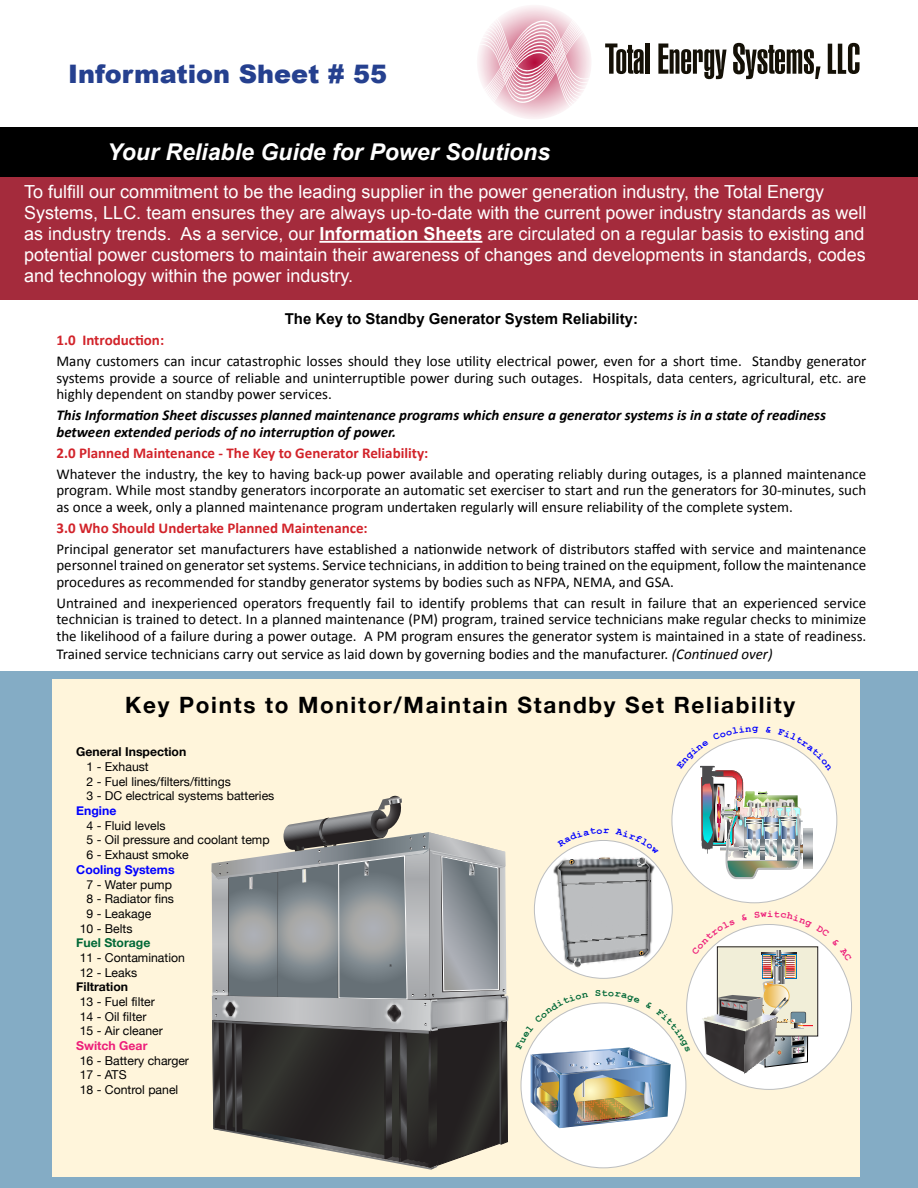
<style>
.page{position:relative;width:918px;height:1188px;background:#fff}
.page>*{position:absolute;margin:0;border:0;box-sizing:border-box;transform-origin:0 0}
.t1{font:900 25.5px "Arial";color:#25408f}
.t2{font:italic 700 23.1px "Arial";color:#fff}
.t3{font:700 22.5px "Helvetica Neue";letter-spacing:.075em;color:#000}
.t4{font:18px/21px "Arial";color:#fff}
.t5{font:15px/16.5px "Calibri";color:#000;text-align:justify}
.t6{font:italic 700 15px/16.5px "Calibri";color:#000}
.t7{font:700 15px "Calibri";color:#d2232a}
.t8{font:700 15px "Arial";color:#000}
.t9{font:12.3px/14.7px "Helvetica Neue";color:#000}
.t10{font:700 12.3px "Helvetica Neue";color:#000}
.t11{font:700 12.3px "Helvetica Neue";color:#00f}
.t12{font:700 12.3px "Helvetica Neue";color:#006837}
.t13{font:700 12.3px "Helvetica Neue";color:#ed1e79}
.s1{font-weight:700}
.s2{font-style:italic}
</style>
<div class="page">
<hr style="left:645px;top:44px;width:4px;height:30px;background:#141006">
<svg style="left:658px;top:44px;width:69px;height:35px"></svg>
<svg style="left:478px;top:6px;width:166px;height:113px"></svg>
<svg style="left:733px;top:43px;width:88px;height:36px"></svg>
<svg style="left:828px;top:43px;width:32px;height:31px"></svg>
<div style="left:0;top:127px;width:918px;height:53px;background:#000"></div>
<div style="left:0;top:177px;width:918px;height:123px;background:#a42b3c"></div>
<hr style="left:319px;top:241px;width:163px;height:2px;background:#fff">
<div style="left:0;top:672px;width:918px;height:516px;background:#84acc5"></div>
<div style="left:52px;top:679px;width:807px;height:498px;background:#fff5db"></div>
<svg style="left:212px;top:796px;width:297px;height:374px"></svg>
<div style="left:521px;top:1003px;width:165px;height:165px;background:#fff;border-radius:50%"></div>
<svg style="left:520px;top:737px;width:332px;height:391px"></svg>
<h1 class="t1" style="left:68px;top:60px;width:321px">Information Sheet # 55</h1>
<h2 class="t2" style="left:107px;top:137px;width:444px">Your Reliable Guide for Power Solutions</h2>
<p class="t4" style="left:24px;top:181px;width:844px">To fulfill our commitment to be the leading supplier in the power generation industry, the Total Energy Systems, LLC. team ensures they are always up-to-date with the current power industry standards as well as industry trends. As a service, our <span class="s1">Information Sheets</span> are circulated on a regular basis to existing and potential power customers to maintain their awareness of changes and developments in standards, codes and technology within the power industry.</p>
<p class="t8" style="left:285px;top:309px;width:355px">The Key to Standby Generator System Reliability:</p>
<p class="t7" style="left:56px;top:331px;width:109px">1.0 Introduction:</p>
<p class="t5" style="left:56px;top:353px;width:812px">Many customers can incur catastrophic losses should they lose utility electrical power, even for a short time. Standby generator systems provide a source of reliable and uninterruptible power during such outages. Hospitals, data centers, agricultural, etc. are highly dependent on standby power services.</p>
<p class="t6" style="left:56px;top:407px;width:771px">This Information Sheet discusses planned maintenance programs which ensure a generator systems is in a state of readiness between extended periods of no interruption of power.</p>
<p class="t7" style="left:56px;top:443px;width:373px">2.0 Planned Maintenance - The Key to Generator Reliability:</p>
<p class="t5" style="left:56px;top:466px;width:811px">Whatever the industry, the key to having back-up power available and operating reliably during outages, is a planned maintenance program. While most standby generators incorporate an automatic set exerciser to start and run the generators for 30-minutes, such as once a week, only a planned maintenance program undertaken regularly will ensure reliability of the complete system.</p>
<p class="t7" style="left:56px;top:518px;width:313px">3.0 Who Should Undertake Planned Maintenance:</p>
<p class="t5" style="left:56px;top:541px;width:811px">Principal generator set manufacturers have established a nationwide network of distributors staffed with service and maintenance personnel trained on generator set systems. Service technicians, in addition to being trained on the equipment, follow the maintenance procedures as recommended for standby generator systems by bodies such as NFPA, NEMA, and GSA.</p>
<p class="t5" style="left:56px;top:595px;width:811px">Untrained and inexperienced operators frequently fail to identify problems that can result in failure that an experienced service technician is trained to detect. In a planned maintenance (PM) program, trained service technicians make regular checks to minimize the likelihood of a failure during a power outage. A PM program ensures the generator system is maintained in a state of readiness.</p>
<p class="t5" style="left:56px;top:646px;width:718px">Trained service technicians carry out service as laid down by governing bodies and the manufacturer. <span class="s2">(Continued over)</span></p>
<h3 class="t3" style="left:125px;top:684px;width:671px">Key Points to Monitor/Maintain Standby Set Reliability</h3>
<p class="t10" style="left:76px;top:741px;width:112px">General Inspection</p>
<p class="t9" style="left:86px;top:758px;width:189px">1 - Exhaust<br>2 - Fuel lines/filters/fittings<br>3 - DC electrical systems batteries</p>
<p class="t11" style="left:76px;top:800px;width:42px">Engine</p>
<p class="t9" style="left:86px;top:817px;width:185px">4 - Fluid levels<br>5 - Oil pressure and coolant temp<br>6 - Exhaust smoke</p>
<p class="t11" style="left:76px;top:858px;width:100px">Cooling Systems</p>
<p class="t9" style="left:86px;top:876px;width:87px">7 - Water pump</p>
<p class="t9" style="left:86px;top:891px;width:89px">8 - Radiator fins</p>
<p class="t9" style="left:86px;top:905px;width:66px">9 - Leakage</p>
<p class="t9" style="left:80px;top:920px;width:54px">10 - Belts</p>
<p class="t12" style="left:76px;top:932px;width:76px">Fuel Storage</p>
<p class="t9" style="left:80px;top:949px;width:107px">11 - Contamination<br>12 - Leaks</p>
<p class="t10" style="left:76px;top:976px;width:53px">Filtration</p>
<p class="t9" style="left:80px;top:993px;width:85px">13 - Fuel filter<br>14 - Oil filter<br>15 - Air cleaner</p>
<p class="t13" style="left:76px;top:1035px;width:73px">Switch Gear</p>
<p class="t9" style="left:80px;top:1052px;width:111px">16 - Battery charger<br>17 - ATS<br>18 - Control panel</p>
</div>
